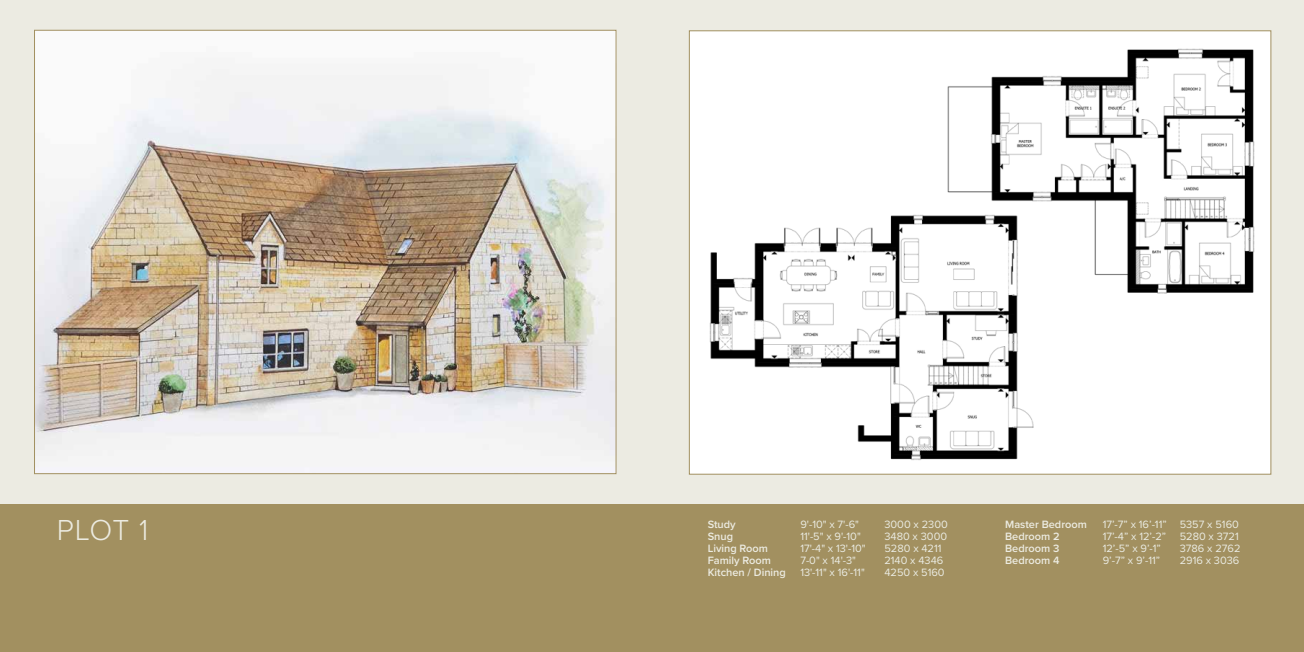
<style>
.page{position:relative;width:1304px;height:652px;background:#ecebe2}
.page>*{position:absolute;margin:0;border:0;box-sizing:border-box;transform-origin:0 0}
.t1{font:300 30px "Proxima Nova";color:#ecebe1}
.t2{font:11px/12px "Proxima Nova";color:#eaebe2}
.t3{font:600 11px/12px "Proxima Nova";color:#ecebe1}
</style>
<div class="page">
<div style="left:0;top:505px;width:1304px;height:147px;background:#a29060"></div>
<img style="left:36px;top:32px;width:579px;height:440px">
<div style="left:689px;top:30px;width:582px;height:445px;background:#fff;border:1px solid #a29060"></div>
<img style="left:947px;top:48px;width:308px;height:246px">
<img style="left:709px;top:211px;width:329px;height:249px">
<h1 class="t1" style="left:57px;top:508px;width:93px">PLOT 1</h1>
<p class="t2" style="left:884px;top:518px;width:65px">3000 x 2300<br>3480 x 3000<br>5280 x 4211<br>2140 x 4346<br>4250 x 5160</p>
<p class="t2" style="left:800px;top:518px;width:67px">9'-10" x 7'-6"<br>11'-5" x 9'-10"<br>17'-4" x 13'-10"<br>7-0" x 14'-3"<br>13'-11" x 16'-11"</p>
<p class="t3" style="left:1005px;top:518px;width:83px">Master Bedroom<br>Bedroom 2<br>Bedroom 3<br>Bedroom 4</p>
<p class="t2" style="left:1180px;top:518px;width:62px">5357 x 5160<br>5280 x 3721<br>3786 x 2762<br>2916 x 3036</p>
<p class="t3" style="left:708px;top:518px;width:80px">Study<br>Snug<br>Living Room<br>Family Room<br>Kitchen / Dining</p>
<p class="t2" style="left:1103px;top:518px;width:66px">17’-7” x 16’-11”<br>17’-4” x 12’-2”<br>12’-5” x 9’-1”<br>9’-7” x 9’-11”</p>
</div>
